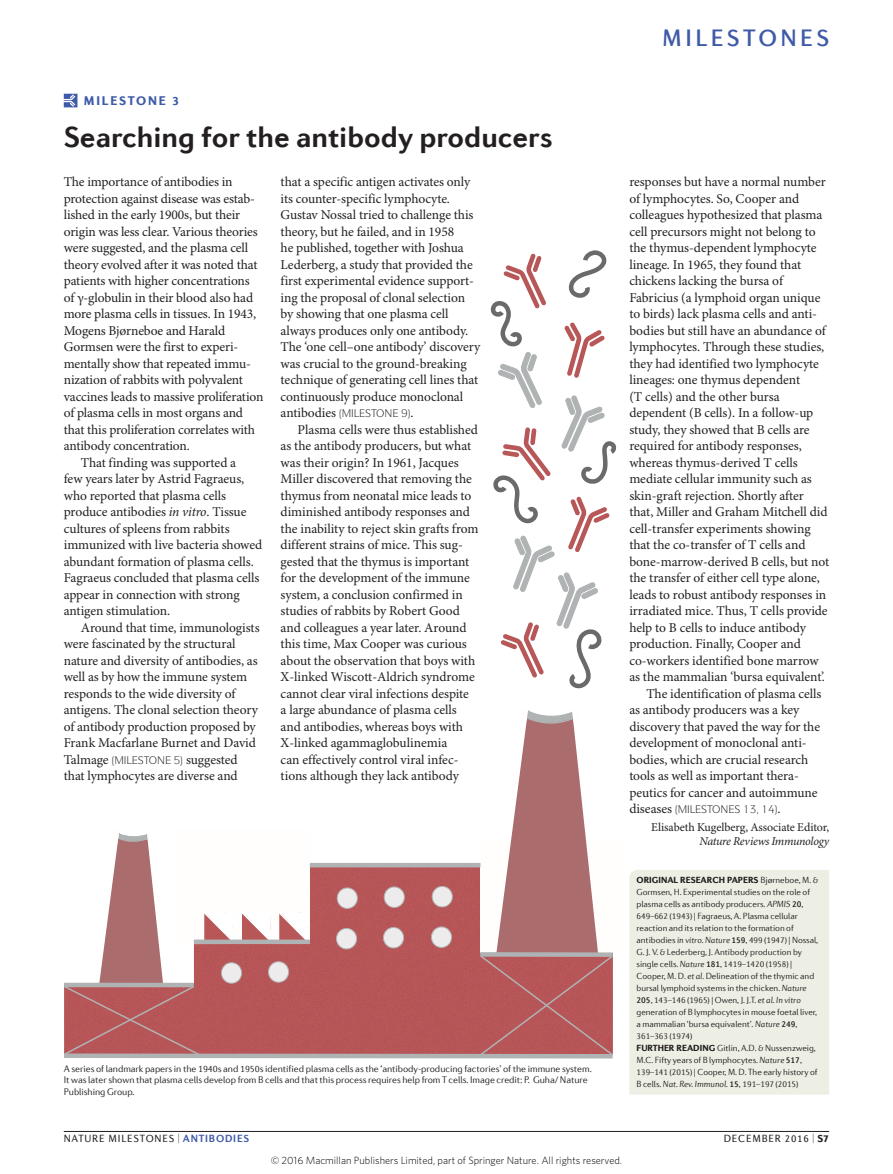
<style>
.page{position:relative;width:893px;height:1174px;background:#fff}
.page>*{position:absolute;margin:0;border:0;box-sizing:border-box;transform-origin:0 0}
.Title_small{font:700 30px "Diverda Sans Com";color:#231f20}
.t1{font:500 24px "Diverda Sans Com";letter-spacing:.14em;color:#3e5aa8}
.Body_text{font:13.5px/16.5px "Minion Pro";letter-spacing:-.005em;color:#231f20}
.Body_first{font:13.5px/16.5px "Minion Pro";letter-spacing:-.01em;color:#231f20}
.Strapline{font:900 12.75px "Diverda Sans Com";letter-spacing:.14em;color:#3e5aa8}
.Author{font:12px/13.5px "Minion Pro";letter-spacing:-.005em;color:#231f20;text-align:right}
.t2{font:300 10.5px "Whitney";color:#000}
.Footer{font:10.5px "Diverda Sans Com";letter-spacing:.075em;color:#231f20}
.Credit_line{font:300 9.75px/11.2px "Diverda Sans Com";letter-spacing:-.005em;color:#231f20}
.Info_box_text{font:300 9px/12px "Diverda Sans Com";letter-spacing:-.005em;color:#231f20}
.s1{font-style:italic}
.s2{font-weight:900}
.s3{font-weight:500}
.s4{font-weight:700;color:#3e5aa8}
</style>
<div class="page">
<hr style="left:64px;top:1131px;width:765px;height:1px;background:#231f20">
<svg style="left:490px;top:250px;width:127px;height:439px"></svg>
<svg style="left:64px;top:94px;width:13px;height:13px"></svg>
<div style="left:629px;top:870px;width:200px;height:224px;background:#eeefe4"></div>
<svg style="left:64px;top:710px;width:549px;height:349px"></svg>
<p class="Strapline" style="left:84px;top:93px;width:97px">MILESTONE 3</p>
<p class="Title_small" style="left:64px;top:119px;width:490px">Searching for the antibody producers</p>
<p class="Body_first" style="left:64px;top:174px;width:201px">The importance of antibodies in protection against disease was estab&shy;lished in the early 1900s, but their origin was less clear. Various theories were suggested, and the plasma cell theory evolved after it was noted that patients with higher concentrations of γ-globulin in their blood also had more plasma cells in tissues. In 1943, Mogens Bjørneboe and Harald Gormsen were the first to experi&shy;mentally show that repeated immu&shy;nization of rabbits with polyvalent vaccines leads to massive proliferation of plasma cells in most organs and that this proliferation correlates with antibody concentration.</p>
<p class="Body_text" style="left:64px;top:455px;width:200px;text-indent:17px">That finding was supported a<br>few years later by Astrid Fagraeus, who reported that plasma cells produce antibodies <span class="s1">in vitro</span>. Tissue cultures of spleens from rabbits immunized with live bacteria showed abundant formation of plasma cells.<br>Fagraeus concluded that plasma cells appear in connection with strong antigen stimulation.</p>
<p class="Body_text" style="left:64px;top:620px;width:197px;text-indent:17px">Around that time, immunologists were fascinated by the structural nature and diversity of antibodies, as well as by how the immune system responds to the wide diversity of antigens. The clonal selection theory of antibody production proposed by<br>Frank Macfarlane Burnet and David<br>Talmage</p>
<p class="Body_text" style="left:64px;top:752px;width:175px;text-align:right">suggested<br>that lymphocytes are diverse and</p>
<p class="Body_text" style="left:281px;top:174px;width:201px">that a specific antigen activates only its counter-specific lymphocyte.<br>Gustav Nossal tried to challenge this theory, but he failed, and in 1958<br>he published, together with Joshua Lederberg, a study that provided the first experimental evidence support&shy;ing the proposal of clonal selection by showing that one plasma cell always produces only one antibody.<br>The ‘one cell–one antibody’ discovery was crucial to the ground-breaking technique of generating cell lines that continuously produce monoclonal antibodies</p>
<p class="Body_text" style="left:411px;top:405px;width:5px">.</p>
<p class="Body_text" style="left:281px;top:422px;width:199px;text-indent:17px">Plasma cells were thus established as the antibody producers, but what was their origin? In 1961, Jacques Miller discovered that removing the thymus from neonatal mice leads to diminished antibody responses and the inability to reject skin grafts from different strains of mice. This sug&shy;gested that the thymus is important for the development of the immune system, a conclusion confirmed in studies of rabbits by Robert Good and colleagues a year later. Around this time, Max Cooper was curious about the observation that boys with X-linked Wiscott-Aldrich syndrome cannot clear viral infections despite<br>a large abundance of plasma cells and antibodies, whereas boys with X-linked agammaglobulinemia<br>can effectively control viral infec&shy;tions although they lack antibody</p>
<p class="Credit_line" style="left:64px;top:1063px;width:529px">A series of landmark papers in the 1940s and 1950s identified plasma cells as the ‘antibody-producing factories’ of the immune system.<br>It was later shown that plasma cells develop from B cells and that this process requires help from T cells. Image credit: P. Guha/ Nature<br>Publishing Group.</p>
<h2 class="t1" style="left:662px;top:24px;width:168px">MILESTONES</h2>
<p class="Body_text" style="left:629px;top:174px;width:201px">responses but have a normal number of lymphocytes. So, Cooper and colleagues hypothesized that plasma cell precursors might not belong to the thymus-dependent lymphocyte lineage. In 1965, they found that chickens lacking the bursa of Fabricius (a lymphoid organ unique to birds) lack plasma cells and anti&shy;bodies but still have an abundance of lymphocytes. Through these studies, they had identified two lymphocyte lineages: one thymus dependent<br>(T cells) and the other bursa dependent (B cells). In a follow-up study, they showed that B cells are required for antibody responses, whereas thymus-derived T cells mediate cellular immunity such as skin-graft rejection. Shortly after that, Miller and Graham Mitchell did cell-transfer experiments showing that the co-transfer of T cells and bone-marrow-derived B cells, but not the transfer of either cell type alone, leads to robust antibody responses in irradiated mice. Thus, T cells provide help to B cells to induce antibody production. Finally, Cooper and co-workers identified bone marrow as the mammalian ‘bursa equivalent’.</p>
<p class="Body_text" style="left:629px;top:686px;width:194px;text-indent:17px">The identification of plasma cells as antibody producers was a key discovery that paved the way for the development of monoclonal anti&shy;bodies, which are crucial research tools as well as important thera&shy;peutics for cancer and autoimmune diseases</p>
<p class="Body_text" style="left:750px;top:801px;width:33px">✓ ✔.</p>
<p class="Author" style="left:651px;top:821px;width:179px">Elisabeth Kugelberg, Associate Editor,<br><span class="s1">Nature Reviews Immunology</span></p>
<p class="Info_box_text" style="left:637px;top:874px;width:183px"><span class="s2">ORIGINAL RESEARCH PAPERS</span> Bjørneboe, M. &amp; Gormsen, H. Experimental studies on the role of plasma cells as antibody producers. <span class="s1">APMIS</span> <span class="s3">20</span>, 649–662 (1943) | Fagraeus, A. Plasma cellular reaction and its relation to the formation of antibodies <span class="s1">in vitro</span>. <span class="s1">Nature</span> <span class="s3">159</span>, 499 (1947) | Nossal, G. J. V. &amp; Lederberg, J. Antibody production by single cells. <span class="s1">Nature</span> <span class="s3">181</span>, 1419–1420 (1958) | Cooper, M. D. <span class="s1">et al.</span> Delineation of the thymic and bursal lymphoid systems in the chicken. <span class="s1">Nature </span><span class="s3">205</span>, 143–146 (1965) | Owen, J. J.T. <span class="s1">et al. In vitro </span>generation of B lymphocytes in mouse foetal liver, a mammalian ‘bursa equivalent’. <span class="s1">Nature</span> <span class="s3">249</span>, 361–363 (1974)</p>
<p class="Info_box_text" style="left:637px;top:1042px;width:182px"><span class="s2">FURTHER READING</span> Gitlin, A.D. &amp; Nussenzweig, M.C. Fifty years of B lymphocytes. <span class="s1">Nature</span> <span class="s3">517</span>, 139–141 (2015) | Cooper, M. D. The early history of B cells. <span class="s1">Nat. Rev. Immunol.</span> <span class="s3">15</span>, 191–197 (2015)</p>
<p class="Footer" style="left:64px;top:1132px;width:187px">NATURE MILESTONES | <span class="s4">ANTIBODIES</span></p>
<p class="Footer" style="left:724px;top:1132px;width:107px">DECEMBER 2016 | <span class="s2">S7</span></p>
<p class="t2" style="left:271px;top:1153px;width:353px">© 2016 Macmillan Publishers Limited, part of Springer Nature. All rights reserved.</p>
</div>
